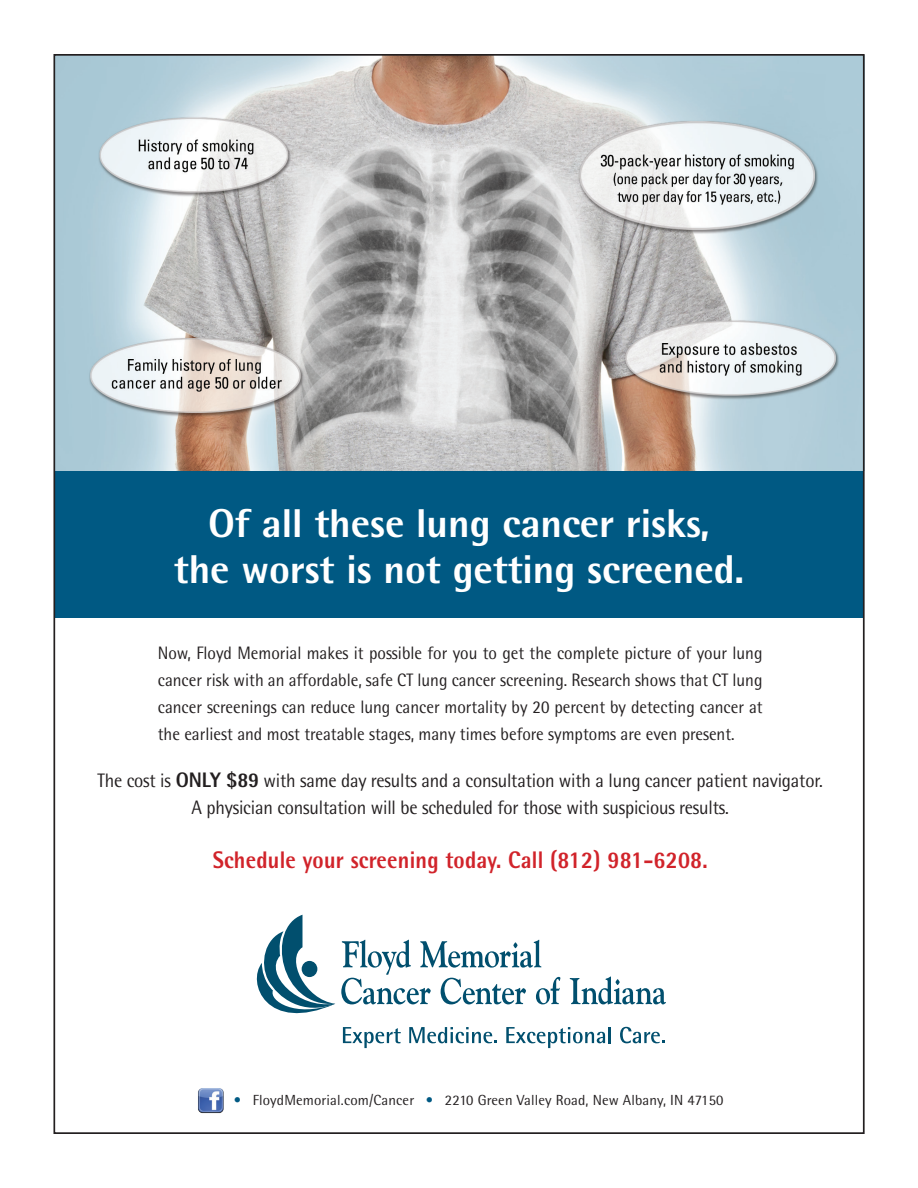
<style>
.page{position:relative;width:918px;height:1188px;background:#fff}
.page>*{position:absolute;margin:0;border:0;box-sizing:border-box;transform-origin:0 0}
.t1{font:800 40.35px/45.5px "Rotis Semi Sans";color:#fff;text-align:center}
.t2{font:800 24px "Rotis Semi Sans";letter-spacing:.01em;color:#d1232a;scale:.9 1}
.t3{font:19.5px/27px "Rotis Semi Sans";letter-spacing:-.01em;color:#231f20;text-align:center;scale:.94 1}
.t4{font:18px/27px "Rotis Semi Sans";color:#231f20;text-align:justify;scale:.94 1}
.t5{font:14.55px "Rotis Semi Sans";letter-spacing:.01em;color:#231f20}
.s1{font-weight:800;font-size:21px}
.s2{color:#005983}
</style>
<div class="page">
<img style="left:56px;top:57px;width:806px;height:414px">
<img style="left:198px;top:1088px;width:26px;height:26px">
<div style="left:55px;top:471px;width:808px;height:147px;background:#005983"></div>
<svg style="left:341px;top:940px;width:219px;height:64px"></svg>
<svg style="left:570px;top:976px;width:96px;height:28px"></svg>
<svg style="left:257px;top:915px;width:78px;height:98px"></svg>
<div style="left:302px;top:961px;width:15px;height:16px;background:#014f6e;border-radius:50%"></div>
<svg style="left:343px;top:1027px;width:58px;height:21px"></svg>
<svg style="left:409px;top:1027px;width:88px;height:16px"></svg>
<svg style="left:506px;top:1027px;width:105px;height:21px"></svg>
<svg style="left:620px;top:1027px;width:45px;height:16px"></svg>
<h1 class="t1" style="left:174px;top:500px;width:572px">Of all these lung cancer risks,<br>the worst is not getting screened.</h1>
<p class="t4" style="left:158px;top:639px;width:645px">Now, Floyd Memorial makes it possible for you to get the complete picture of your lung cancer risk with an affordable, safe CT lung cancer screening. Research shows that CT lung cancer screenings can reduce lung cancer mortality by 20 percent by detecting cancer at the earliest and most treatable stages, many times before symptoms are even present.</p>
<p class="t3" style="left:97px;top:767px;width:773px">The cost is <span class="s1">only $89</span> with same day results and a consultation with a lung cancer patient navigator.<br>A physician consultation will be scheduled for those with suspicious results.</p>
<h2 class="t2" style="left:213px;top:845px;width:552px">Schedule your screening today. Call (812) 981-6208.</h2>
<p class="t5" style="left:234px;top:1091px;width:491px"><span class="s2">•</span> FloydMemorial.com/Cancer <span class="s2">•</span> 2210 Green Valley Road, New Albany, IN 47150</p>
</div>
